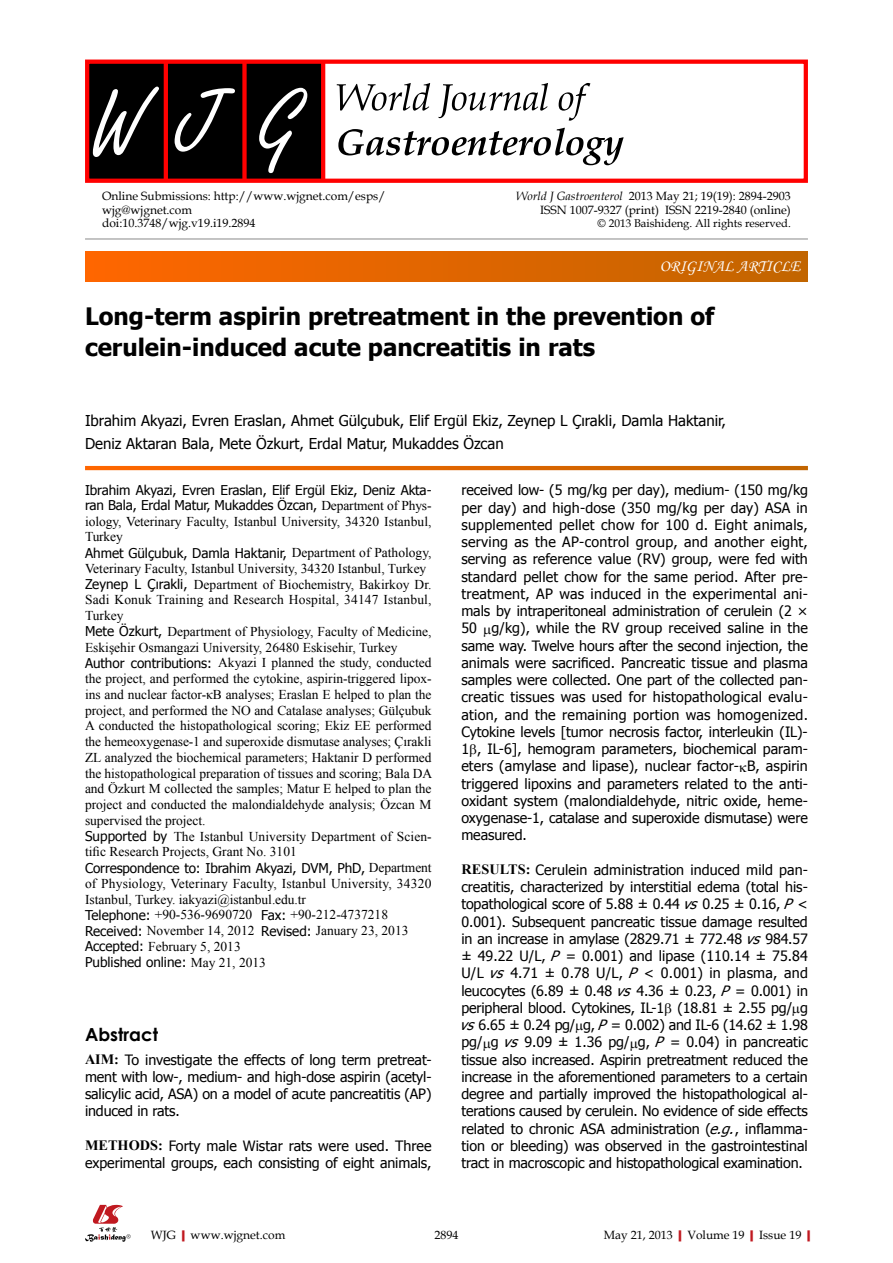
<style>
.page{position:relative;width:893px;height:1263px;background:#fff}
.page>*{position:absolute;margin:0;border:0;box-sizing:border-box;transform-origin:0 0}
.t1{font:700 24px/31.5px "Tahoma";color:#000}
.t2{font:700 18px "Century Gothic";color:#000}
.t3{font:16.5px "Monotype Corsiva";color:#fff}
.t4{font:15px/22.5px "Tahoma";color:#000}
.t5{font:14.25px/17.2px "Tahoma";letter-spacing:-.005em;color:#000;text-align:justify}
.t6{font:13.5px/15.8px "Times New Roman";letter-spacing:-.005em;color:#000}
.t7{font:13.5px/15.8px "Tahoma";letter-spacing:-.01em;color:#000}
.t8{font:12px/13.5px "Book Antiqua";color:#000;text-align:right}
.t9{font:11.25px "Book Antiqua";color:#000}
.s1{font-style:italic}
.s2{font-family:"Times New Roman"}
.s3{font-family:"Tahoma"}
.s4{font-family:"Times New Roman";font-weight:700}
.s5{font-weight:700;color:#c01920}
</style>
<div class="page">
<div style="left:85px;top:252px;width:723px;height:29px;background:linear-gradient(to right,#f60,#c16500)"></div>
<hr style="left:85px;top:239px;width:723px;height:1px;background:#898989">
<div style="left:87px;top:61px;width:236px;height:121px;background:#000"></div>
<hr style="left:164px;top:61px;width:4px;height:121px;background:#f00">
<div style="left:242px;top:61px;width:5px;height:121px;background:#f00"></div>
<hr style="left:321px;top:61px;width:4px;height:121px;background:#f00">
<div style="left:85px;top:60px;width:723px;height:123px;border:4px solid #f00"></div>
<svg style="left:259px;top:88px;width:48px;height:85px"></svg>
<svg style="left:175px;top:88px;width:60px;height:64px"></svg>
<svg style="left:93px;top:87px;width:66px;height:70px"></svg>
<svg style="left:337px;top:83px;width:253px;height:38px"></svg>
<svg style="left:338px;top:128px;width:286px;height:37px"></svg>
<svg style="left:85px;top:466px;width:723px;height:4px;background:#e06500"></svg>
<svg style="left:85px;top:1205px;width:46px;height:37px"></svg>
<p class="t8" style="left:102px;top:189px;width:285px;text-align:left">Online Submissions: http://www.wjgnet.com/esps/ wjg@wjgnet.com<br>doi:10.3748/wjg.v19.i19.2894</p>
<p class="t8" style="left:516px;top:189px;width:276px"><span class="s1">World J Gastroenterol</span> 2013 May 21; 19(19): 2894-2903<br>ISSN 1007-9327 (print) ISSN 2219-2840 (online)</p>
<p class="t9" style="left:598px;top:215px;width:195px">© 2013 Baishideng. All rights reserved.</p>
<p class="t3" style="left:660px;top:256px;width:142px">ORIGINAL ARTICLE</p>
<h1 class="t1" style="left:85px;top:298px;width:631px">Long-term aspirin pretreatment in the prevention of cerulein-induced acute pancreatitis in rats</h1>
<p class="t4" style="left:85px;top:409px;width:642px">Ibrahim Akyazi, Evren Eraslan, Ahmet Gülçubuk, Elif Ergül Ekiz, Zeynep L Çırakli, Damla Haktanir,<br>Deniz Aktaran Bala, Mete Özkurt, Erdal Matur, Mukaddes Özcan</p>
<p class="t7" style="left:85px;top:481px;width:348px">Ibrahim Akyazi, Evren Eraslan, Elif Ergül Ekiz, Deniz Akta&shy;ran Bala, Erdal Matur, Mukaddes Özcan, <span class="s2">Department of Phys-</span></p>
<p class="t6" style="left:85px;top:513px;width:348px">iology, Veterinary Faculty, Istanbul University, 34320 Istanbul,<br>Turkey</p>
<p class="t7" style="left:85px;top:544px;width:348px">Ahmet Gülçubuk, Damla Haktanir, <span class="s2">Department of Pathology,</span></p>
<p class="t6" style="left:85px;top:560px;width:349px">Veterinary Faculty, Istanbul University, 34320 Istanbul, Turkey <span class="s3">Zeynep L Çırakli,</span> Department of Biochemistry, Bakirkoy Dr.<br>Sadi Konuk Training and Research Hospital, 34147 Istanbul, Turkey<br><span class="s3">Mete Özkurt,</span> Department of Physiology, Faculty of Medicine, Eskişehir Osmangazi University, 26480 Eskisehir, Turkey <span class="s3">Author contributions:</span> Akyazi I planned the study, conducted the project, and performed the cytokine, aspirin-triggered lipox&shy;ins and nuclear factor-κB analyses; Eraslan E helped to plan the project, and performed the NO and Catalase analyses; Gülçubuk A conducted the histopathological scoring; Ekiz EE performed the hemeoxygenase-1 and superoxide dismutase analyses; Çırakli ZL analyzed the biochemical parameters; Haktanir D performed the histopathological preparation of tissues and scoring; Bala DA and Özkurt M collected the samples; Matur E helped to plan the project and conducted the malondialdehyde analysis; Özcan M supervised the project.<br><span class="s3">Supported by</span> The Istanbul University Department of Scien&shy;tific Research Projects, Grant No. 3101</p>
<p class="t7" style="left:85px;top:859px;width:348px">Correspondence to: Ibrahim Akyazi, DVM, PhD, <span class="s2">Department</span></p>
<p class="t6" style="left:85px;top:875px;width:348px">of Physiology, Veterinary Faculty, Istanbul University, 34320<br>Istanbul, Turkey. iakyazi@istanbul.edu.tr<br><span class="s3">Telephone:</span> +90-536-9690720 <span class="s3">Fax:</span> +90-212-4737218<br><span class="s3">Received:</span> November 14, 2012 <span class="s3">Revised:</span> January 23, 2013<br><span class="s3">Accepted:</span> February 5, 2013</p>
<p class="t7" style="left:85px;top:954px;width:182px">Published online: <span class="s2">May 21, 2013</span></p>
<p class="t2" style="left:85px;top:1020px;width:75px">Abstract</p>
<p class="t5" style="left:85px;top:1050px;width:348px"><span class="s4">AIM:</span> To investigate the effects of long term pretreat&shy;ment with low-, medium- and high-dose aspirin (acetyl&shy;salicylic acid, ASA) on a model of acute pancreatitis (AP) induced in rats.</p>
<p class="t5" style="left:85px;top:1136px;width:348px"><span class="s4">METHODS:</span> Forty male Wistar rats were used. Three experimental groups, each consisting of eight animals,</p>
<p class="t5" style="left:461px;top:481px;width:348px">received low- (5 mg/kg per day), medium- (150 mg/kg per day) and high-dose (350 mg/kg per day) ASA in supplemented pellet chow for 100 d. Eight animals, serving as the AP-control group, and another eight, serving as reference value (RV) group, were fed with standard pellet chow for the same period. After pre&shy;treatment, AP was induced in the experimental ani&shy;mals by intraperitoneal administration of cerulein (2 × 50 g/kg), while the RV group received saline in the same way. Twelve hours after the second injection, the animals were sacrificed. Pancreatic tissue and plasma samples were collected. One part of the collected pan&shy;creatic tissues was used for histopathological evalu&shy;ation, and the remaining portion was homogenized.<br>Cytokine levels [tumor necrosis factor, interleukin (IL)- 1 , IL-6], hemogram parameters, biochemical param&shy;eters (amylase and lipase), nuclear factor- B, aspirin triggered lipoxins and parameters related to the anti&shy;oxidant system (malondialdehyde, nitric oxide, heme&shy;oxygenase-1, catalase and superoxide dismutase) were measured.</p>
<p class="t5" style="left:459px;top:860px;width:350px"><span class="s4">RESULTS:</span> Cerulein administration induced mild pan&shy;creatitis, characterized by interstitial edema (total his&shy;topathological score of 5.88 ± 0.44 <span class="s1">vs</span>0.25 ± 0.16, <span class="s1">P</span> &lt; 0.001). Subsequent pancreatic tissue damage resulted in an increase in amylase (2829.71 ± 772.48 <span class="s1">vs</span>984.57 ± 49.22 U/L, <span class="s1">P</span> = 0.001) and lipase (110.14 ± 75.84<br>U/L <span class="s1">vs</span> 4.71 ± 0.78 U/L, <span class="s1">P</span> &lt; 0.001) in plasma, and leucocytes (6.89 ± 0.48 <span class="s1">vs</span> 4.36 ± 0.23, <span class="s1">P</span> = 0.001) in peripheral blood. Cytokines, IL-1 (18.81 ± 2.55 pg/ g <span class="s1">vs</span>6.65 ± 0.24 pg/ g, <span class="s1">P</span> = 0.002) and IL-6 (14.62 ± 1.98 pg/ g <span class="s1">vs</span> 9.09 ± 1.36 pg/ g, <span class="s1">P</span> = 0.04) in pancreatic tissue also increased. Aspirin pretreatment reduced the increase in the aforementioned parameters to a certain degree and partially improved the histopathological al&shy;terations caused by cerulein. No evidence of side effects related to chronic ASA administration (<span class="s1">e.g.</span>, inflamma&shy;tion or bleeding) was observed in the gastrointestinal tract in macroscopic and histopathological examination.</p>
<p class="t8" style="left:151px;top:1227px;width:136px">WJG<span class="s5">|</span>www.wjgnet.com</p>
<p class="t8" style="left:434px;top:1227px;width:25px">2894</p>
<p class="t8" style="left:604px;top:1227px;width:214px">May 21, 2013<span class="s5">|</span>Volume 19<span class="s5">|</span>Issue 19<span class="s5">|</span></p>
</div>
